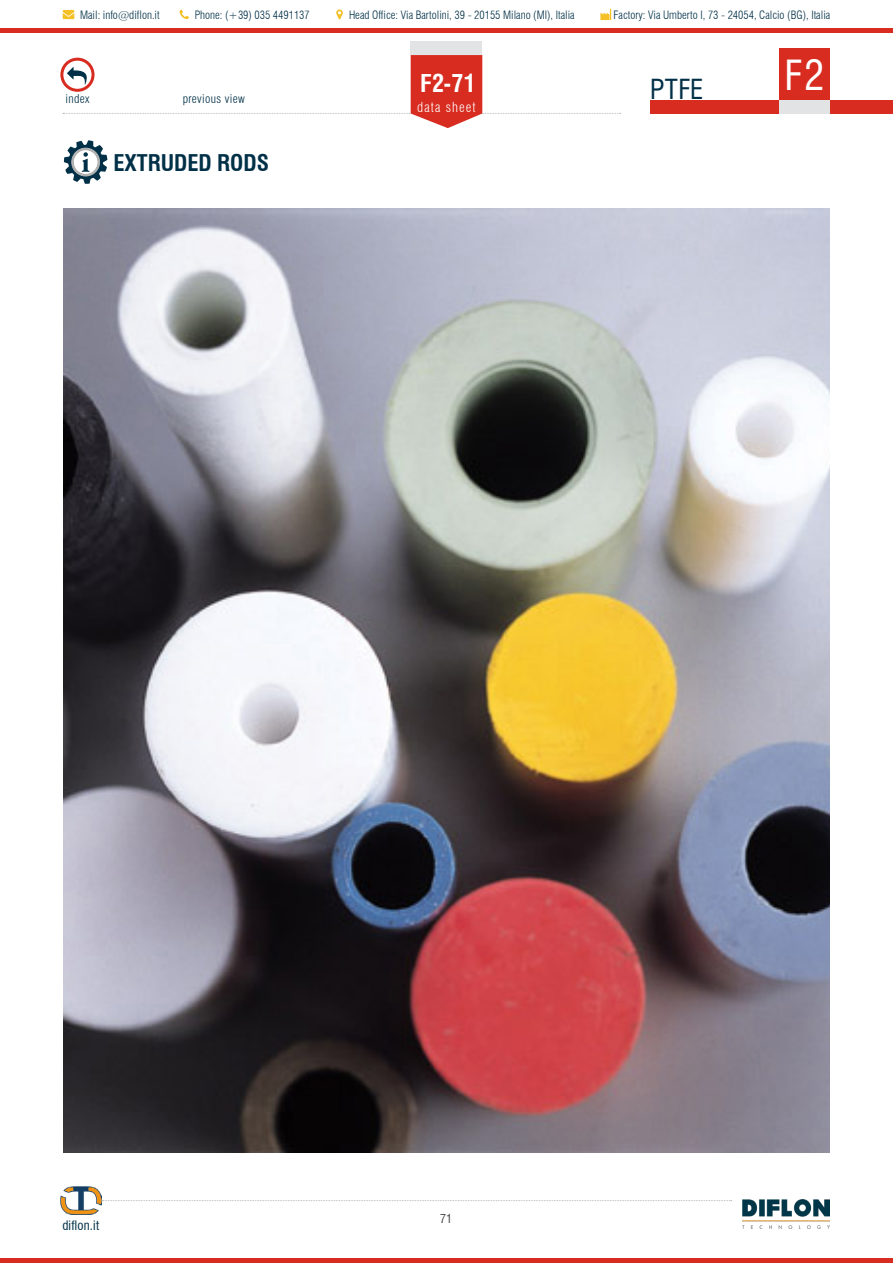
<style>
.page{position:relative;width:893px;height:1263px;background:#fff}
.page>*{position:absolute;margin:0;border:0;box-sizing:border-box;transform-origin:0 0}
.t1{font:condensed 40.5px "Swiss 721 BT";color:#fff}
.t2{font:condensed 27px "Swiss 721 BT";color:#003047}
.t3{font:700 condensed 24px "Swiss 721 BT";color:#fff}
.t4{font:700 condensed 22.5px "Swiss 721 BT";color:#003047}
.t5{font:300 condensed 13.5px "Swiss 721 BT";letter-spacing:.08em;color:#fff}
.t6{font:condensed 12.75px "Swiss 721 BT";letter-spacing:.025em;color:#003047}
.t7{font:300 condensed 12px "Swiss 721 BT";letter-spacing:.03em;color:#003047}
.t8{font:condensed 12px "Swiss 721 BT";color:#464547}
.t9{font:300 condensed 11.25px "Swiss 721 BT";color:#003047}
</style>
<div class="page">
<img style="left:60px;top:1187px;width:41px;height:27px">
<svg style="left:63px;top:10px;width:11px;height:9px"></svg>
<svg style="left:600px;top:9px;width:11px;height:11px"></svg>
<svg style="left:336px;top:10px;width:7px;height:9px"></svg>
<svg style="left:180px;top:10px;width:9px;height:9px"></svg>
<img style="left:743px;top:1199px;width:87px;height:29px">
<svg style="left:102px;top:1200px;width:630px;height:1px"></svg>
<div style="left:60px;top:58px;width:35px;height:34px;border:3px solid #d82c20;border-radius:50%"></div>
<div style="left:779px;top:48px;width:51px;height:53px;background:#d82c20"></div>
<div style="left:0;top:1258px;width:893px;height:5px;background:#d82c20"></div>
<div style="left:650px;top:101px;width:243px;height:13px;background:#d82c20"></div>
<div style="left:779px;top:101px;width:51px;height:13px;background:#e2e3e4"></div>
<svg style="left:63px;top:55px;width:557px;height:73px"></svg>
<div style="left:411px;top:42px;width:71px;height:13px;background:#e2e3e4"></div>
<hr style="left:0;top:29px;width:893px;height:4px;background:#d82c20">
<img style="left:63px;top:209px;width:766px;height:943px">
<svg style="left:64px;top:140px;width:43px;height:44px"></svg>
<p class="t9" style="left:80px;top:8px;width:81px">Mail: info@diflon.it</p>
<p class="t9" style="left:195px;top:8px;width:117px">Phone: (+39) 035 4491137</p>
<p class="t9" style="left:349px;top:8px;width:227px">Head Office: Via Bartolini, 39 - 20155 Milano (MI), Italia</p>
<p class="t9" style="left:614px;top:8px;width:218px">Factory: Via Umberto I, 73 - 24054, Calcio (BG), Italia</p>
<p class="t7" style="left:65px;top:92px;width:26px">index</p>
<p class="t7" style="left:183px;top:92px;width:64px">previous view</p>
<h3 class="t4" style="left:113px;top:149px;width:157px">EXTRUDED RODS</h3>
<h3 class="t3" style="left:420px;top:69px;width:57px">F2-71</h3>
<p class="t5" style="left:417px;top:99px;width:60px">data sheet</p>
<h2 class="t2" style="left:650px;top:72px;width:55px">PTFE</h2>
<h1 class="t1" style="left:784px;top:51px;width:42px">F2</h1>
<p class="t6" style="left:62px;top:1217px;width:38px">diflon.it</p>
<p class="t8" style="left:440px;top:1211px;width:13px">71</p>
</div>
